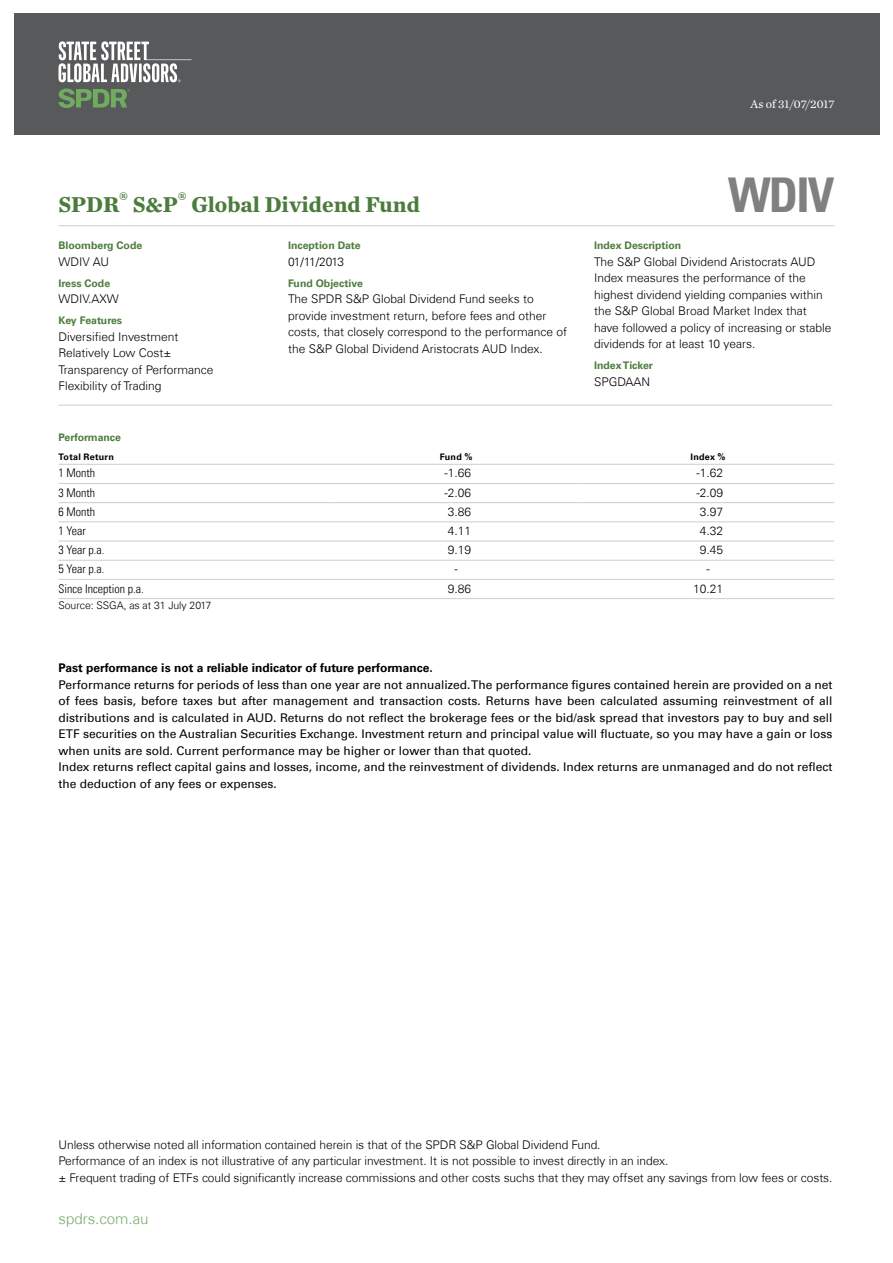
<style>
.page{position:relative;width:893px;height:1263px;background:#fff}
.page>*{position:absolute;margin:0;border:0;box-sizing:border-box;transform-origin:0 0}
.Ticker{font:48px "Univers Com 67 Bold Cond";color:#808080}
.Factsheet_Title{font:700 22.5px "Chronicle Text G1";color:#4c7c3d}
.t1{font:300 15px "Univers Com 45";color:#7aaa6c}
.Disclaimer{font:12px/16.5px "Univers Com 55 Roman";color:#000;text-align:justify}
.Text{font:300 12px/16.5px "Univers Com 45";color:#000}
.Footnote_8pt{font:300 12px "Univers Com 45";letter-spacing:-.005em;color:#000}
.Performance_Item{font:12px "Univers Com 47 Light Cond";color:#000}
.Disclaimer-2{font:700 12px "Univers Com 65";color:#000}
.Performance_Value{font:300 12px "Univers Com 45";color:#000}
.Date{font:12px "Chronicle Text G1";color:#fff}
.t2{font:700 10.5px "Univers Com 65";color:#4c7c3d}
.Notes{font:300 10.5px "Univers Com 45";letter-spacing:-.005em;color:#000}
.Label{font:700 9px "Univers Com 65";letter-spacing:.03em;color:#000}
</style>
<div class="page">
<div style="left:14px;top:14px;width:865px;height:121px;background:#58595b"></div>
<hr style="left:58px;top:405px;width:216px;height:1px;background:#cdcdcd">
<hr style="left:274px;top:405px;width:306px;height:1px;background:#cdcdcd">
<hr style="left:580px;top:405px;width:252px;height:1px;background:#cdcdcd">
<hr style="left:58px;top:464px;width:272px;height:1px;background:#cdcdcd">
<hr style="left:330px;top:464px;width:252px;height:1px;background:#cdcdcd">
<hr style="left:582px;top:464px;width:252px;height:1px;background:#cdcdcd">
<hr style="left:58px;top:483px;width:272px;height:1px;background:#cdcdcd">
<hr style="left:330px;top:483px;width:252px;height:1px;background:#cdcdcd">
<hr style="left:582px;top:483px;width:252px;height:1px;background:#cdcdcd">
<hr style="left:58px;top:502px;width:272px;height:1px;background:#cdcdcd">
<hr style="left:330px;top:502px;width:252px;height:1px;background:#cdcdcd">
<hr style="left:582px;top:502px;width:252px;height:1px;background:#cdcdcd">
<hr style="left:58px;top:521px;width:272px;height:1px;background:#cdcdcd">
<hr style="left:330px;top:521px;width:252px;height:1px;background:#cdcdcd">
<hr style="left:582px;top:521px;width:252px;height:1px;background:#cdcdcd">
<hr style="left:58px;top:541px;width:272px;height:1px;background:#cdcdcd">
<hr style="left:330px;top:541px;width:252px;height:1px;background:#cdcdcd">
<hr style="left:582px;top:541px;width:252px;height:1px;background:#cdcdcd">
<hr style="left:58px;top:560px;width:272px;height:1px;background:#cdcdcd">
<hr style="left:330px;top:560px;width:252px;height:1px;background:#cdcdcd">
<hr style="left:582px;top:560px;width:252px;height:1px;background:#cdcdcd">
<hr style="left:58px;top:579px;width:272px;height:1px;background:#cdcdcd">
<hr style="left:330px;top:579px;width:252px;height:1px;background:#cdcdcd">
<hr style="left:582px;top:579px;width:252px;height:1px;background:#cdcdcd">
<hr style="left:58px;top:598px;width:272px;height:1px;background:#cdcdcd">
<hr style="left:330px;top:598px;width:252px;height:1px;background:#cdcdcd">
<hr style="left:582px;top:598px;width:252px;height:1px;background:#cdcdcd">
<hr style="left:58px;top:225px;width:776px;height:1px;background:#cdcdcd">
<svg style="left:59px;top:89px;width:71px;height:19px"></svg>
<svg style="left:59px;top:41px;width:133px;height:41px"></svg>
<p class="Factsheet_Title" style="left:58px;top:186px;width:363px">SPDR<sup>®</sup> S&amp;P<sup>®</sup> Global Dividend Fund</p>
<p class="t2" style="left:58px;top:239px;width:85px">Bloomberg Code</p>
<p class="Text" style="left:58px;top:253px;width:52px">WDIV AU</p>
<p class="t2" style="left:58px;top:277px;width:53px">Iress Code</p>
<p class="Text" style="left:58px;top:291px;width:62px">WDIV.AXW</p>
<p class="t2" style="left:58px;top:314px;width:65px">Key Features</p>
<p class="Text" style="left:58px;top:328px;width:121px">Diversified Investment</p>
<p class="Text" style="left:58px;top:345px;width:114px">Relatively Low Cost±</p>
<p class="Text" style="left:58px;top:361px;width:157px">Transparency of Performance</p>
<p class="Text" style="left:58px;top:378px;width:104px">Flexibility of Trading</p>
<p class="t2" style="left:288px;top:239px;width:74px">Inception Date</p>
<p class="Text" style="left:288px;top:253px;width:58px">01/11/2013</p>
<p class="t2" style="left:288px;top:277px;width:76px">Fund Objective</p>
<p class="Text" style="left:288px;top:291px;width:280px">The SPDR S&amp;P Global Dividend Fund seeks to provide investment return, before fees and other costs, that closely correspond to the performance of the S&amp;P Global Dividend Aristocrats AUD Index.</p>
<p class="Date" style="left:751px;top:95px;width:85px">As of 31/07/2017</p>
<p class="Ticker" style="left:728px;top:165px;width:108px">WDIV</p>
<p class="t2" style="left:594px;top:239px;width:89px">Index Description</p>
<p class="Text" style="left:594px;top:253px;width:239px">The S&amp;P Global Dividend Aristocrats AUD Index measures the performance of the highest dividend yielding companies within the S&amp;P Global Broad Market Index that have followed a policy of increasing or stable dividends for at least 10 years.</p>
<p class="t2" style="left:594px;top:359px;width:60px">Index Ticker</p>
<p class="Text" style="left:594px;top:373px;width:58px">SPGDAAN</p>
<p class="t2" style="left:58px;top:431px;width:64px">Performance</p>
<p class="Label" style="left:58px;top:451px;width:57px">Total Return</p>
<p class="Label" style="left:440px;top:451px;width:34px">Fund %</p>
<p class="Label" style="left:690px;top:451px;width:37px">Index %</p>
<p class="Performance_Item" style="left:58px;top:466px;width:38px">1 Month</p>
<p class="Performance_Value" style="left:444px;top:466px;width:28px">-1.66</p>
<p class="Performance_Value" style="left:696px;top:466px;width:28px">-1.62</p>
<p class="Performance_Item" style="left:58px;top:485px;width:38px">3 Month</p>
<p class="Performance_Value" style="left:444px;top:485px;width:28px">-2.06</p>
<p class="Performance_Value" style="left:696px;top:485px;width:28px">-2.09</p>
<p class="Performance_Item" style="left:58px;top:504px;width:38px">6 Month</p>
<p class="Performance_Value" style="left:448px;top:504px;width:25px">3.86</p>
<p class="Performance_Value" style="left:700px;top:504px;width:25px">3.97</p>
<p class="Performance_Item" style="left:58px;top:524px;width:29px">1 Year</p>
<p class="Performance_Value" style="left:448px;top:523px;width:25px">4.11</p>
<p class="Performance_Value" style="left:700px;top:523px;width:25px">4.32</p>
<p class="Performance_Item" style="left:58px;top:543px;width:47px">3 Year p.a.</p>
<p class="Performance_Value" style="left:448px;top:543px;width:25px">9.19</p>
<p class="Performance_Value" style="left:700px;top:543px;width:25px">9.45</p>
<p class="Performance_Item" style="left:58px;top:562px;width:47px">5 Year p.a.</p>
<p class="Performance_Value" style="left:454px;top:562px;width:5px">-</p>
<p class="Performance_Value" style="left:706px;top:562px;width:5px">-</p>
<p class="Performance_Item" style="left:58px;top:581px;width:87px">Since Inception p.a.</p>
<p class="Performance_Value" style="left:448px;top:581px;width:25px">9.86</p>
<p class="Performance_Value" style="left:693px;top:581px;width:32px">10.21</p>
<p class="Notes" style="left:58px;top:599px;width:154px">Source: SSGA, as at 31 July 2017</p>
<p class="Disclaimer-2" style="left:58px;top:661px;width:376px">Past performance is not a reliable indicator of future performance.</p>
<p class="Disclaimer" style="left:58px;top:676px;width:776px">Performance returns for periods of less than one year are not annualized. The performance figures contained herein are provided on a net of fees basis, before taxes but after management and transaction costs. Returns have been calculated assuming reinvestment of all distributions and is calculated in AUD. Returns do not reflect the brokerage fees or the bid/ask spread that investors pay to buy and sell ETF securities on the Australian Securities Exchange. Investment return and principal value will fluctuate, so you may have a gain or loss when units are sold. Current performance may be higher or lower than that quoted.</p>
<p class="Disclaimer" style="left:58px;top:759px;width:775px">Index returns reflect capital gains and losses, income, and the reinvestment of dividends. Index returns are unmanaged and do not reflect the deduction of any fees or expenses.</p>
<p class="Footnote_8pt" style="left:58px;top:1137px;width:544px">Unless otherwise noted all information contained herein is that of the SPDR S&amp;P Global Dividend Fund.</p>
<p class="Footnote_8pt" style="left:58px;top:1154px;width:611px">Performance of an index is not illustrative of any particular investment. It is not possible to invest directly in an index.</p>
<p class="Footnote_8pt" style="left:58px;top:1170px;width:775px">± Frequent trading of ETFs could significantly increase commissions and other costs suchs that they may offset any savings from low fees or costs.</p>
<p class="t1" style="left:59px;top:1209px;width:92px">spdrs.com.au</p>
</div>
